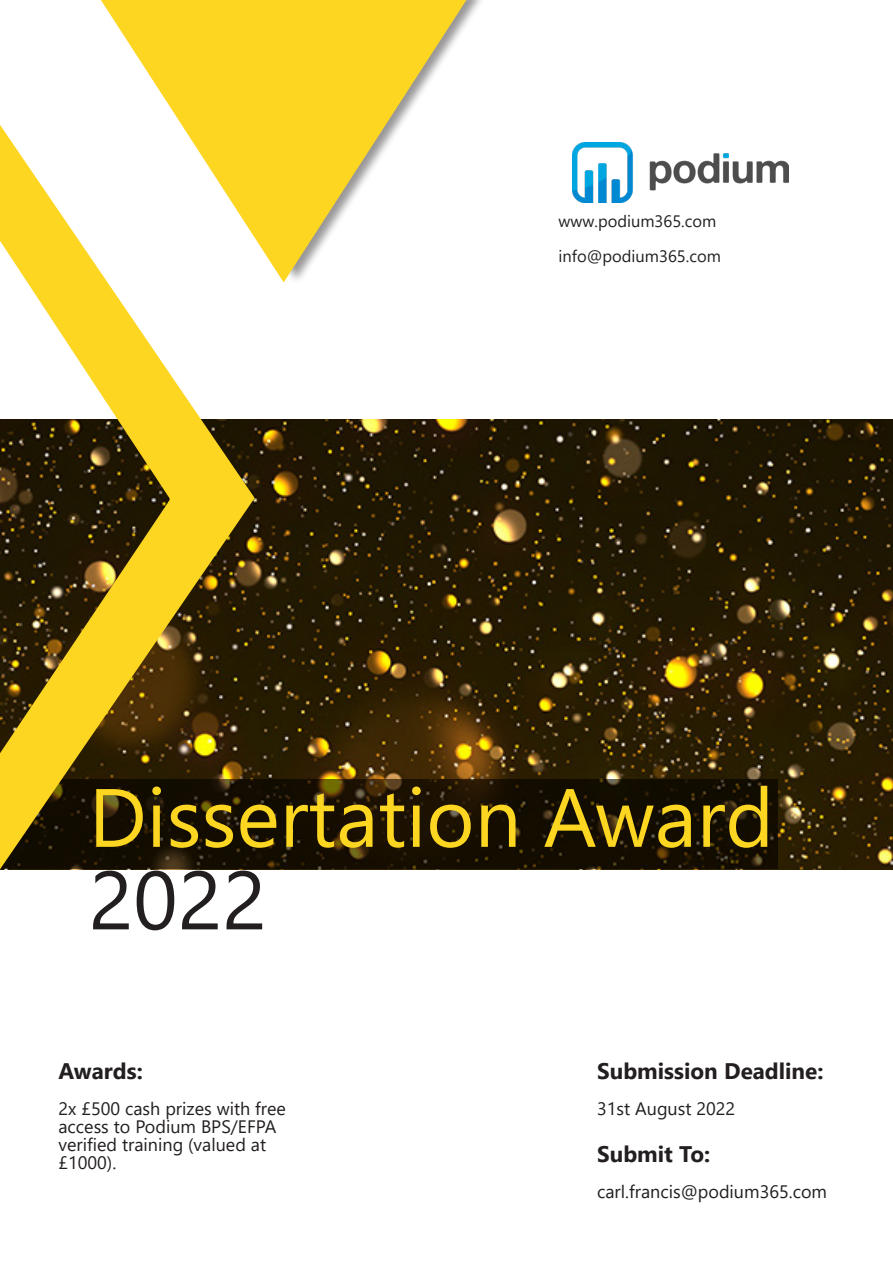
<style>
.page{position:relative;width:893px;height:1263px;background:#fff}
.page>*{position:absolute;margin:0;border:0;box-sizing:border-box;transform-origin:0 0}
._55_55_Lig_Left{font:82.5px "Segoe UI";color:#fcd621}
._55_55_Lig_Left-2{font:82.5px "Segoe UI";color:#231f20}
._15_Bold_Left{font:700 22.5px "Segoe UI";color:#231f20}
._12_12_reg_Left{font:18px/18px "Segoe UI";color:#231f20}
._11_Reg_Tr_380_Left{font:16.5px "Segoe UI";color:#231f20}
</style>
<div class="page">
<img style="left:255px;top:419px;width:638px;height:450px">
<img style="left:572px;top:142px;width:216px;height:61px">
<svg style="left:255px;top:779px;width:522px;height:90px;background:#1a1202"></svg>
<svg style="left:101px;top:0;width:365px;height:282px;fill:#fcd621"></svg>
<svg style="left:0;top:125px;width:255px;height:744px"></svg>
<p class="_11_Reg_Tr_380_Left" style="left:559px;top:205px;width:159px">www.podium365.com</p>
<p class="_11_Reg_Tr_380_Left" style="left:559px;top:241px;width:164px">info@podium365.com</p>
<p class="_55_55_Lig_Left" style="left:89px;top:740px;width:687px">Dissertation Award</p>
<p class="_55_55_Lig_Left-2" style="left:89px;top:822px;width:179px">2022</p>
<p class="_15_Bold_Left" style="left:58px;top:1049px;width:86px">Awards:</p>
<p class="_12_12_reg_Left" style="left:58px;top:1097px;width:229px">2x £500 cash prizes with free access to Podium BPS/EFPA verified training (valued at £1000).</p>
<p class="_15_Bold_Left" style="left:597px;top:1049px;width:228px">Submission Deadline:</p>
<p class="_12_12_reg_Left" style="left:597px;top:1097px;width:140px">31st August 2022</p>
<p class="_15_Bold_Left" style="left:597px;top:1133px;width:115px">Submit To:</p>
<p class="_12_12_reg_Left" style="left:597px;top:1181px;width:231px">carl.francis@podium365.com</p>
</div>
